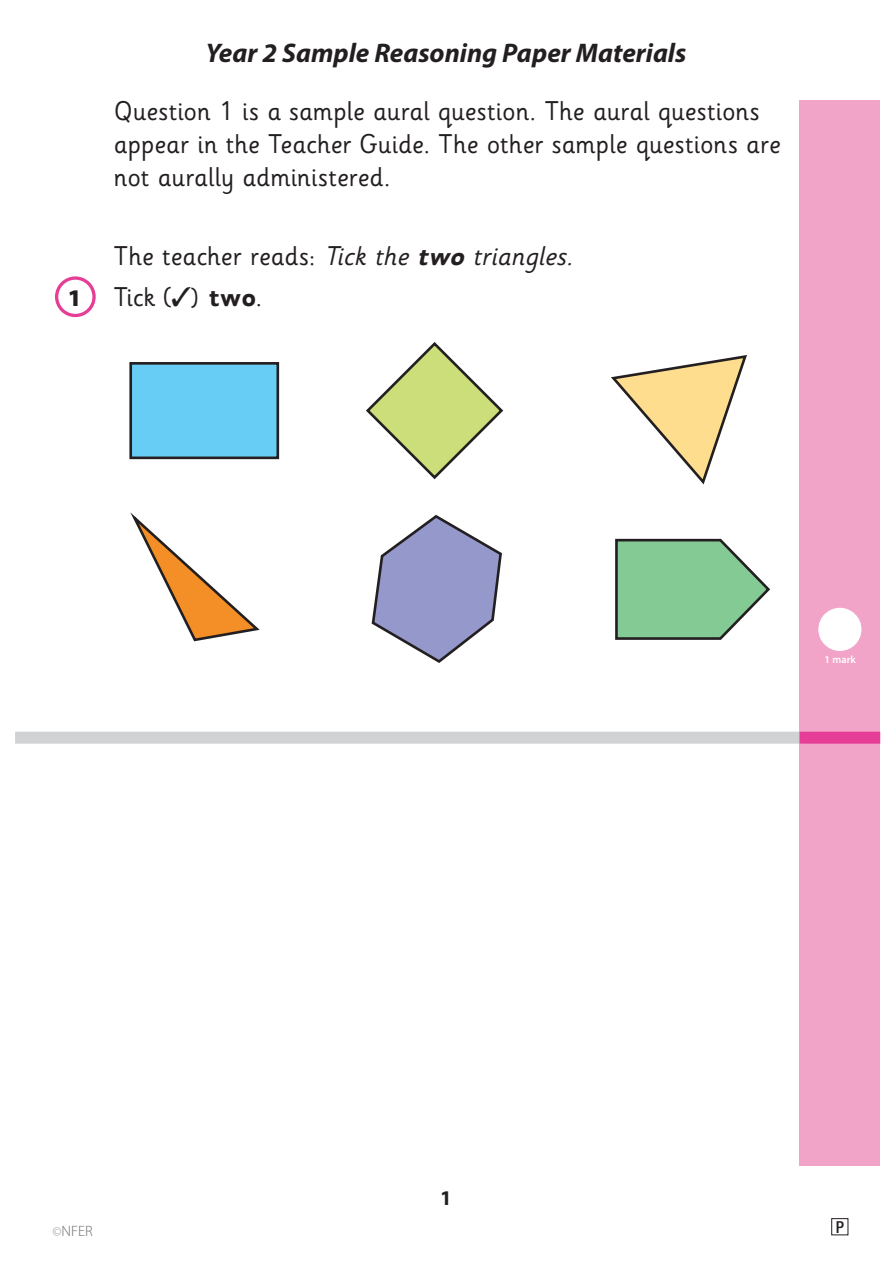
<style>
.page{position:relative;width:893px;height:1263px;background:#fff}
.page>*{position:absolute;margin:0;border:0;box-sizing:border-box;transform-origin:0 0}
.t1{font:27px/33px "Sass Prim Inft";letter-spacing:.005em;color:#231f20}
.t2{font:italic 27px "Sass Prim Inft";color:#231f20}
.Page_number{font:italic 700 27px "Myriad Pro";color:#231f20}
.t3{font:900 24px "Myriad Pro";color:#231f20}
.Page_number-2{font:700 21px "Myriad Pro";color:#231f20}
.t4{font:500 condensed 16.5px "Helvetica Neue LT Std";color:#231f20}
.t5{font:300 15px "Myriad Pro";color:#6c6d70}
.t6{font:600 10.5px "Myriad Pro";color:#fff}
.s1{font-style:normal}
.s2{font-weight:700}
.s3{font-size:13.5px;color:#939598}
</style>
<div class="page">
<div style="left:799px;top:100px;width:81px;height:1065px;background:#f1a3c8"></div>
<div style="left:131px;top:363px;width:147px;height:95px;background:#67cdf5"></div>
<div style="left:129px;top:362px;width:150px;height:97px;border:3px solid #231f20"></div>
<svg style="left:366px;top:342px;width:138px;height:138px"></svg>
<svg style="left:611px;top:355px;width:136px;height:130px"></svg>
<svg style="left:130px;top:512px;width:130px;height:130px"></svg>
<svg style="left:371px;top:515px;width:131px;height:148px"></svg>
<svg style="left:615px;top:538px;width:155px;height:102px"></svg>
<div style="left:55px;top:276px;width:41px;height:41px;border:3px solid #e63e97;border-radius:50%"></div>
<div style="left:819px;top:608px;width:42px;height:42px;background:#fff;border-radius:50%"></div>
<div style="left:819px;top:608px;width:42px;height:43px;border:1px solid #fff;border-radius:50%"></div>
<div style="left:15px;top:732px;width:789px;height:12px;background:#d1d2d4"></div>
<div style="left:799px;top:732px;width:81px;height:12px;background:#e63e97"></div>
<div style="left:831px;top:1218px;width:17px;height:17px;border:1px solid #231f20"></div>
<p class="t3" style="left:68px;top:284px;width:15px">1</p>
<p class="Page_number" style="left:206px;top:36px;width:482px">Year 2 Sample Reasoning Paper Materials</p>
<p class="t1" style="left:114px;top:95px;width:668px">Question 1 is a sample aural question. The aural questions appear in the Teacher Guide. The other sample questions are not aurally administered.</p>
<p class="t2" style="left:114px;top:240px;width:468px"><span class="s1">T h e t e a c h e r r e a d s :</span> Tickthe<span class="s2">two</span> triangles.</p>
<p class="t1" style="left:114px;top:281px;width:150px">Tick (✓) <span class="s2">two</span>.</p>
<p class="t6" style="left:825px;top:653px;width:33px">1 mark</p>
<p class="t5" style="left:52px;top:1222px;width:42px"><span class="s3">©</span>NFER</p>
<p class="Page_number-2" style="left:440px;top:1184px;width:13px">1</p>
<p class="t4" style="left:836px;top:1217px;width:10px">P</p>
</div>
